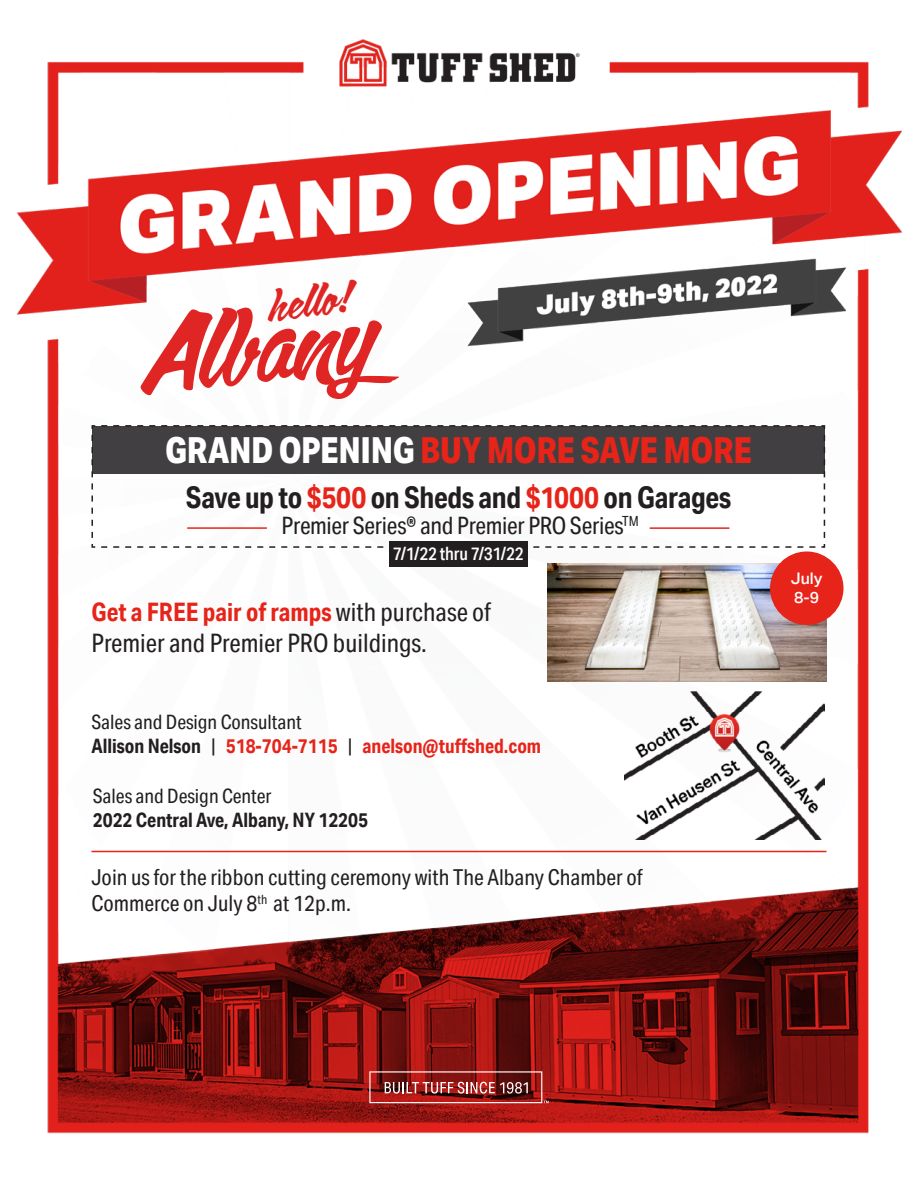
<style>
.page{position:relative;width:918px;height:1188px;background:#fff}
.page>*{position:absolute;margin:0;border:0;box-sizing:border-box;transform-origin:0 0}
.t1{font:100.5px "Calgary Script OT";color:#e02525;scale:1.06 1}
.t2{font:41.85px "Calgary Script OT";color:#e02525;scale:1.06 1}
.t3{font:800 36px "Aktiv Grotesk Cd";letter-spacing:-.015em;color:#e72419}
.t4{font:700 30px "Aktiv Grotesk Cd";letter-spacing:-.01em;color:#231f20}
.t5{font:25.5px/30.6px "Aktiv Grotesk Cd";color:#231f20}
.t6{font:24px "Aktiv Grotesk Cd";letter-spacing:-.01em;color:#231f20}
.t7{font:21.9px/26.4px "Aktiv Grotesk Cd";color:#231f20}
.t8{font:700 19.95px "Aktiv Grotesk Cd";color:#e72419}
.t9{font:19.95px "Aktiv Grotesk Cd";color:#231f20}
.t10{font:700 19.95px "Aktiv Grotesk Cd";color:#231f20}
.t11{font:500 18px "Aktiv Grotesk Cd";letter-spacing:-.015em;color:#fff}
.t12{font:500 15.9px/19.2px "Aktiv Grotesk";color:#fff}
.s1{color:#fff}
.s2{color:#e72419}
.s3{font-weight:700;color:#e72419}
.s4{color:#231f20}
.s5{font-weight:400;color:#231f20}
</style>
<div class="page">
<img style="left:16px;top:39px;width:887px;height:1095px">
<hr style="left:91px;top:851px;width:736px;height:1px;background:#e72419">
<svg style="left:369px;top:1071px;width:180px;height:32px;background:#9b3a38"></svg>
<svg style="left:91px;top:424px;width:735px;height:125px"></svg>
<div style="left:389px;top:541px;width:138px;height:25px;background:#231f20"></div>
<hr style="left:187px;top:527px;width:80px;height:2px;background:#e72419">
<hr style="left:650px;top:527px;width:79px;height:2px;background:#e72419">
<img style="left:548px;top:564px;width:278px;height:117px">
<div style="left:770px;top:551px;width:73px;height:74px;background:#e72419;border-radius:50%"></div>
<img style="left:625px;top:692px;width:199px;height:148px">
<p class="t2" style="left:264px;top:279px;width:79px;rotate:-7deg">hello!</p>
<p class="t1" style="left:136px;top:291px;width:220px;rotate:-5deg">Albany</p>
<p class="t3" style="left:165px;top:428px;width:588px"><span class="s1">GRAND OPENING</span> BUY MORE SAVE MORE</p>
<p class="t4" style="left:186px;top:478px;width:547px">Save up to <span class="s2">$500</span> on Sheds and <span class="s2">$1000</span> on Garages</p>
<p class="t6" style="left:282px;top:512px;width:359px">Premier Series® and Premier PRO Series<sup>TM</sup></p>
<p class="t11" style="left:393px;top:543px;width:132px">7/1/22 thru 7/31/22</p>
<p class="t5" style="left:91px;top:597px;width:401px"><span class="s3">Get a FREE pair of ramps</span> with purchase of<br>Premier and Premier PRO buildings.</p>
<p class="t9" style="left:91px;top:710px;width:212px">Sales and Design Consultant</p>
<p class="t8" style="left:91px;top:734px;width:451px"><span class="s4">Allison Nelson</span> <span class="s5">|</span> 518-704-7115 <span class="s5">|</span> anelson@tuffshed.com</p>
<p class="t9" style="left:93px;top:784px;width:180px">Sales and Design Center</p>
<p class="t10" style="left:93px;top:808px;width:277px">2022 Central Ave, Albany, NY 12205</p>
<p class="t7" style="left:91px;top:864px;width:553px">Join us for the ribbon cutting ceremony with The Albany Chamber of<br>Commerce on July 8<sup>th</sup> at 12p.m.</p>
<p class="t12" style="left:791px;top:569px;width:33px">July<br>8-9</p>
</div>
